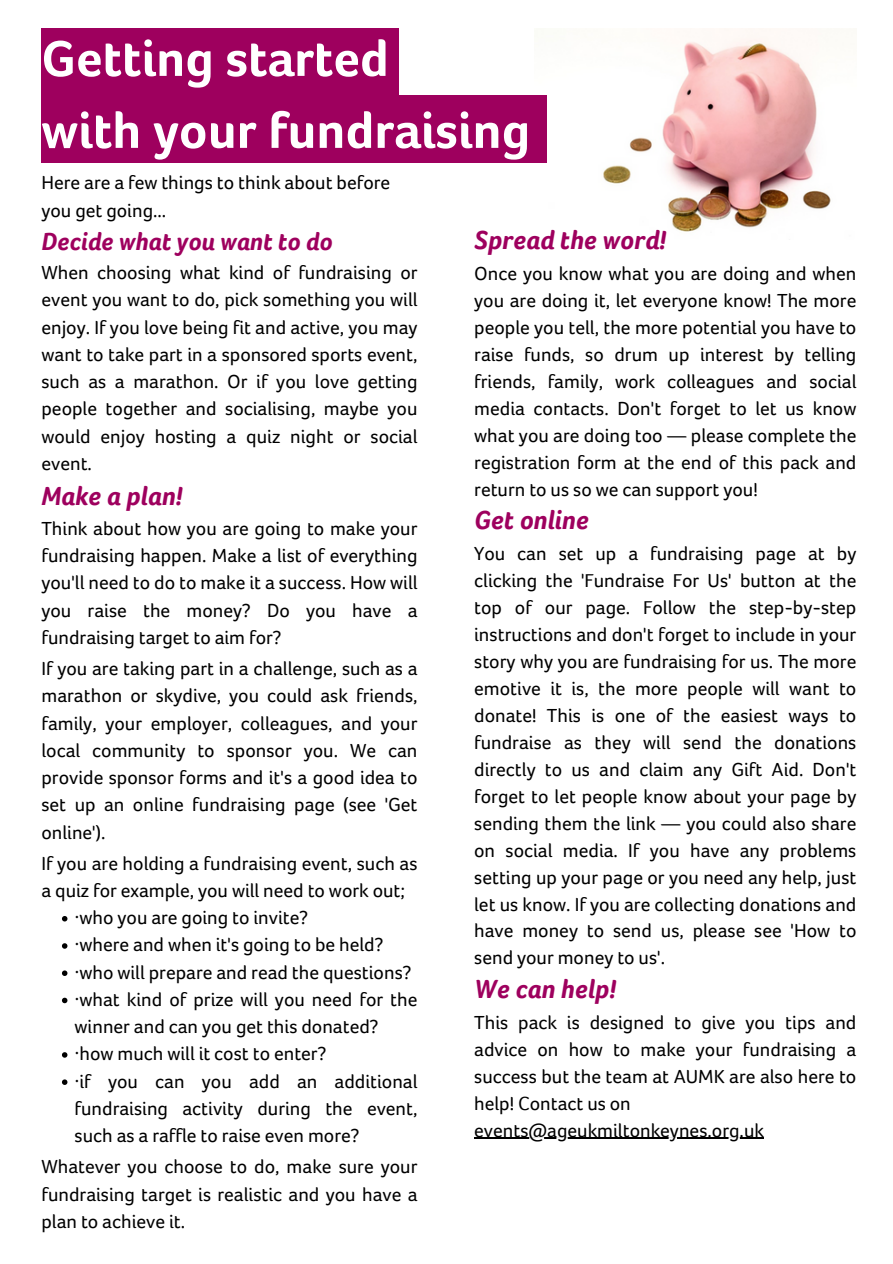
<style>
.page{position:relative;width:893px;height:1264px;background:#fff}
.page>*{position:absolute;margin:0;border:0;box-sizing:border-box;transform-origin:0 0}
.t1{font:700 51.75px "Foco Age UK";color:#fff}
.t2{font:italic 700 27px "Foco Age UK";color:#9e005e}
.t3{font:italic 700 25.5px "Foco Age UK";color:#9e005e}
.t4{font:19.5px/27px "Foco Age UK";color:#000;text-align:justify}
</style>
<div class="page">
<img style="left:535px;top:29px;width:296px;height:203px">
<div style="left:41px;top:29px;width:358px;height:67px;background:#9e005e"></div>
<div style="left:41px;top:96px;width:506px;height:67px;background:#9e005e"></div>
<svg style="left:62px;top:916px;width:5px;height:5px"></svg>
<svg style="left:62px;top:943px;width:5px;height:5px"></svg>
<svg style="left:62px;top:970px;width:5px;height:5px"></svg>
<svg style="left:62px;top:997px;width:5px;height:6px"></svg>
<svg style="left:62px;top:1052px;width:5px;height:5px"></svg>
<svg style="left:62px;top:1079px;width:5px;height:5px"></svg>
<hr style="left:474px;top:1137px;width:290px;height:1px;background:#000">
<p class="t1" style="left:41px;top:30px;width:349px">Getting started</p>
<p class="t1" style="left:41px;top:102px;width:490px">with your fundraising</p>
<p class="t4" style="left:41px;top:169px;width:350px">Here are a few things to think about before you get going...</p>
<p class="t3" style="left:41px;top:227px;width:292px">Decide what you want to do</p>
<p class="t4" style="left:41px;top:259px;width:377px">When choosing what kind of fundraising or event you want to do, pick something you will enjoy. If you love being fit and active, you may want to take part in a sponsored sports event, such as a marathon. Or if you love getting people together and socialising, maybe you would enjoy hosting a quiz night or social event.</p>
<p class="t2" style="left:41px;top:481px;width:143px">Make a plan!</p>
<p class="t4" style="left:41px;top:515px;width:377px">Think about how you are going to make your fundraising happen. Make a list of everything you'll need to do to make it a success. How will you raise the money? Do you have a fundraising target to aim for?</p>
<p class="t4" style="left:41px;top:655px;width:377px">If you are taking part in a challenge, such as a marathon or skydive, you could ask friends, family, your employer, colleagues, and your local community to sponsor you. We can provide sponsor forms and it's a good idea to set up an online fundraising page (see 'Get online').</p>
<p class="t4" style="left:41px;top:849px;width:377px">If you are holding a fundraising event, such as a quiz for example, you will need to work out;</p>
<p class="t4" style="left:75px;top:904px;width:235px">·who you are going to invite?</p>
<p class="t4" style="left:75px;top:931px;width:310px">·where and when it's going to be held?</p>
<p class="t4" style="left:75px;top:958px;width:338px">·who will prepare and read the questions?</p>
<p class="t4" style="left:75px;top:986px;width:344px">·what kind of prize will you need for the winner and can you get this donated?</p>
<p class="t4" style="left:75px;top:1040px;width:253px">·how much will it cost to enter?</p>
<p class="t4" style="left:75px;top:1067px;width:344px">·if you can you add an additional fundraising activity during the event, such as a raffle to raise even more?</p>
<p class="t4" style="left:41px;top:1153px;width:377px">Whatever you choose to do, make sure your fundraising target is realistic and you have a plan to achieve it.</p>
<p class="t2" style="left:474px;top:225px;width:194px">Spread the word!</p>
<p class="t4" style="left:474px;top:260px;width:383px">Once you know what you are doing and when you are doing it, let everyone know! The more people you tell, the more potential you have to raise funds, so drum up interest by telling friends, family, work colleagues and social media contacts. Don't forget to let us know what you are doing too — please complete the registration form at the end of this pack and return to us so we can support you!</p>
<p class="t2" style="left:474px;top:505px;width:116px">Get online</p>
<p class="t4" style="left:474px;top:540px;width:383px">You can set up a fundraising page at by clicking the 'Fundraise For Us' button at the top of our page. Follow the step-by-step instructions and don't forget to include in your story why you are fundraising for us. The more emotive it is, the more people will want to donate! This is one of the easiest ways to fundraise as they will send the donations directly to us and claim any Gift Aid. Don't forget to let people know about your page by sending them the link — you could also share on social media. If you have any problems setting up your page or you need any help, just let us know. If you are collecting donations and have money to send us, please see 'How to send your money to us'.</p>
<p class="t2" style="left:474px;top:974px;width:143px">We can help!</p>
<p class="t4" style="left:474px;top:1008px;width:383px">This pack is designed to give you tips and advice on how to make your fundraising a success but the team at AUMK are also here to help! Contact us on</p>
<p class="t4" style="left:474px;top:1116px;width:291px">events@ageukmiltonkeynes.org.uk</p>
</div>
